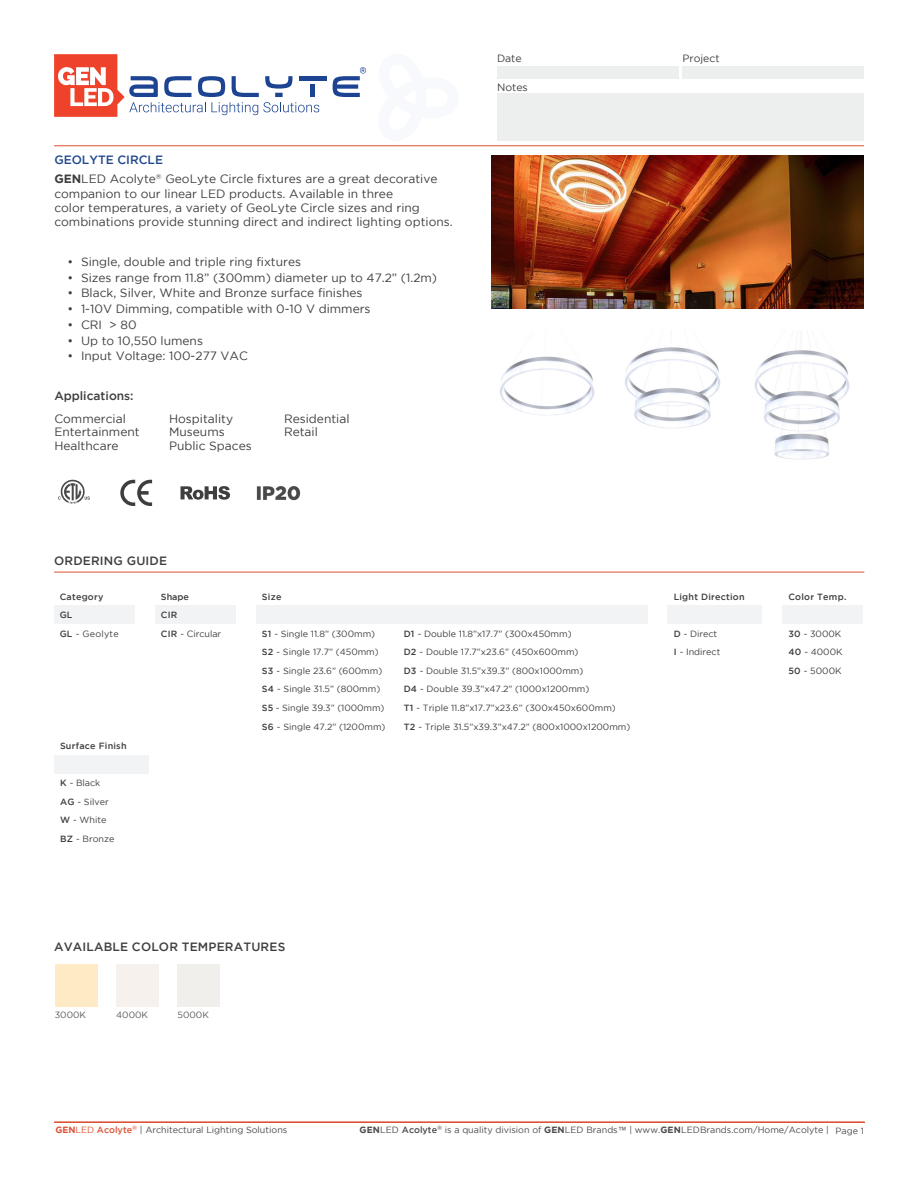
<style>
.page{position:relative;width:918px;height:1188px;background:#fff}
.page>*{position:absolute;margin:0;border:0;box-sizing:border-box;transform-origin:0 0}
.t1{font:12px/14.4px "Gotham";color:#3e3e3f}
.t2{font:500 12px "Gotham";letter-spacing:.015em;color:#3e3e3f}
.t3{font:10.5px "Gotham";color:#3e3e3f}
.t4{font:9px/18.6px "Gotham";color:#3e3e3f}
.t5{font:9px "Gotham";color:#494a4a}
.t6{font:500 9px "Gotham";letter-spacing:.025em;color:#3e3e3f}
.t7{font:9px "Gotham";color:#57585a}
.t8{font:500 9px "Gotham";color:#494a4a}
.t9{font:9px "Gotham";letter-spacing:.025em;color:#3e3e3f}
.t10{font:500 6.15px "Gotham";color:#494a4a}
.s1{font-weight:500;color:#21478e}
.s2{font-weight:700}
.s3{font-weight:500}
.s4{font-weight:700;color:#dc5236}
.s5{color:#dc5236}
.s6{font-weight:500;color:#dc5236}
.s7{font-family:"Gill Sans MT Pro";font-weight:500;color:#57585a}
.s8{font-weight:400}
</style>
<div class="page">
<div style="left:497px;top:66px;width:182px;height:12px;background:#edeeee"></div>
<div style="left:682px;top:66px;width:182px;height:12px;background:#edeeee"></div>
<div style="left:497px;top:93px;width:367px;height:47px;background:#edeeee"></div>
<img style="left:492px;top:155px;width:372px;height:154px">
<hr style="left:54px;top:146px;width:810px;height:1px;background:#dc5235">
<hr style="left:54px;top:572px;width:810px;height:1px;background:#dc5235">
<svg style="left:54px;top:54px;width:265px;height:63px"></svg>
<div style="left:310px;top:85px;width:5px;height:12px;background:#1c4492"></div>
<hr style="left:299px;top:76px;width:27px;height:4px;background:#1c4492">
<svg style="left:333px;top:67px;width:33px;height:30px"></svg>
<div style="left:55px;top:964px;width:42px;height:43px;background:#feebc6"></div>
<div style="left:116px;top:964px;width:43px;height:43px;background:#f6f1ed"></div>
<div style="left:178px;top:964px;width:42px;height:43px;background:#f1efec"></div>
<img style="left:625px;top:347px;width:95px;height:81px">
<img style="left:500px;top:356px;width:95px;height:60px">
<img style="left:755px;top:330px;width:95px;height:130px">
<div style="left:54px;top:755px;width:94px;height:18px;background:#f2f3f4"></div>
<div style="left:54px;top:606px;width:81px;height:18px;background:#f2f3f4"></div>
<div style="left:155px;top:606px;width:81px;height:18px;background:#f2f3f4"></div>
<div style="left:256px;top:606px;width:391px;height:18px;background:#f2f3f4"></div>
<div style="left:668px;top:606px;width:94px;height:18px;background:#f2f3f4"></div>
<div style="left:782px;top:606px;width:81px;height:18px;background:#f2f3f4"></div>
<svg style="left:181px;top:486px;width:49px;height:14px"></svg>
<svg style="left:120px;top:480px;width:32px;height:26px"></svg>
<svg style="left:58px;top:480px;width:32px;height:24px"></svg>
<img style="left:256px;top:486px;width:45px;height:15px">
<hr style="left:54px;top:1122px;width:811px;height:1px;background:#dc5236">
<p class="t1" style="left:54px;top:150px;width:385px;line-height:19px"><span class="s1">GEOLYTE CIRCLE<br></span><span class="s2">GEN</span>LED Acolyte<sup>®</sup> GeoLyte Circle fixtures are a great decorative</p>
<p class="t1" style="left:54px;top:186px;width:400px">companion to our linear LED products. Available in three<br>color temperatures, a variety of GeoLyte Circle sizes and ring combinations provide stunning direct and indirect lighting options.</p>
<p class="t1" style="left:68px;top:254px;width:235px">• Single, double and triple ring fixtures</p>
<p class="t1" style="left:68px;top:270px;width:371px">• Sizes range from 11.8” (300mm) diameter up to 47.2” (1.2m)</p>
<p class="t1" style="left:68px;top:286px;width:297px">• Black, Silver, White and Bronze surface finishes</p>
<p class="t1" style="left:68px;top:302px;width:305px">• 1-10V Dimming, compatible with 0-10 V dimmers</p>
<p class="t1" style="left:68px;top:317px;width:71px">• CRI &gt; 80</p>
<p class="t1" style="left:68px;top:333px;width:137px">• Up to 10,550 lumens</p>
<p class="t1" style="left:68px;top:349px;width:182px">• Input Voltage: 100-277 VAC</p>
<p class="t2" style="left:54px;top:389px;width:81px">Applications:</p>
<p class="t1" style="left:54px;top:411px;width:73px">Commercial</p>
<p class="t1" style="left:169px;top:411px;width:66px">Hospitality</p>
<p class="t1" style="left:284px;top:411px;width:67px">Residential</p>
<p class="t1" style="left:54px;top:425px;width:87px">Entertainment</p>
<p class="t1" style="left:169px;top:425px;width:57px">Museums</p>
<p class="t1" style="left:284px;top:425px;width:35px">Retail</p>
<p class="t1" style="left:54px;top:438px;width:66px">Healthcare</p>
<p class="t1" style="left:169px;top:438px;width:84px">Public Spaces</p>
<p class="t2" style="left:54px;top:554px;width:115px">ORDERING GUIDE</p>
<p class="t3" style="left:497px;top:53px;width:26px">Date</p>
<p class="t3" style="left:497px;top:82px;width:32px">Notes</p>
<p class="t3" style="left:682px;top:53px;width:39px">Project</p>
<p class="t6" style="left:60px;top:591px;width:45px">Category</p>
<p class="t6" style="left:161px;top:591px;width:30px">Shape</p>
<p class="t6" style="left:262px;top:591px;width:21px">Size</p>
<p class="t6" style="left:674px;top:591px;width:72px">Light Direction</p>
<p class="t6" style="left:788px;top:591px;width:59px">Color Temp.</p>
<p class="t6" style="left:60px;top:610px;width:14px">GL</p>
<p class="t6" style="left:161px;top:610px;width:18px">CIR</p>
<p class="t9" style="left:60px;top:629px;width:61px"><span class="s3">GL</span> - Geolyte</p>
<p class="t4" style="left:161px;top:624px;width:62px"><span class="s3">CIR</span> - Circular</p>
<p class="t4" style="left:262px;top:624px;width:115px"><span class="s3">S1</span> - Single 11.8” (300mm)</p>
<p class="t4" style="left:404px;top:624px;width:169px"><span class="s3">D1</span> - Double 11.8”x17.7” (300x450mm)</p>
<p class="t4" style="left:674px;top:624px;width:45px"><span class="s3">D</span> - Direct</p>
<p class="t4" style="left:788px;top:624px;width:54px"><span class="s3">30</span> - 3000K</p>
<p class="t4" style="left:262px;top:643px;width:118px"><span class="s3">S2</span> - Single 17.7” (450mm)</p>
<p class="t4" style="left:404px;top:643px;width:176px"><span class="s3">D2</span> - Double 17.7”x23.6” (450x600mm)</p>
<p class="t4" style="left:674px;top:643px;width:48px"><span class="s3">I</span> - Indirect</p>
<p class="t4" style="left:788px;top:643px;width:56px"><span class="s3">40</span> - 4000K</p>
<p class="t4" style="left:262px;top:661px;width:122px"><span class="s3">S3</span> - Single 23.6” (600mm)</p>
<p class="t4" style="left:404px;top:661px;width:181px"><span class="s3">D3</span> - Double 31.5”x39.3” (800x1000mm)</p>
<p class="t4" style="left:788px;top:661px;width:55px"><span class="s3">50</span> - 5000K</p>
<p class="t4" style="left:262px;top:680px;width:120px"><span class="s3">S4</span> - Single 31.5” (800mm)</p>
<p class="t4" style="left:404px;top:680px;width:187px"><span class="s3">D4</span> - Double 39.3”x47.2” (1000x1200mm)</p>
<p class="t4" style="left:262px;top:698px;width:124px"><span class="s3">S5</span> - Single 39.3” (1000mm)</p>
<p class="t4" style="left:404px;top:698px;width:214px"><span class="s3">T1</span> - Triple 11.8”x17.7”x23.6” (300x450x600mm)</p>
<p class="t4" style="left:262px;top:717px;width:125px"><span class="s3">S6</span> - Single 47.2” (1200mm)</p>
<p class="t4" style="left:404px;top:717px;width:228px"><span class="s3">T2</span> - Triple 31.5”x39.3”x47.2” (800x1000x1200mm)</p>
<p class="t6" style="left:60px;top:741px;width:68px">Surface Finish</p>
<p class="t4" style="left:60px;top:773px;width:56px"><span class="s3">K</span> - Black<br><span class="s3">AG</span> - Silver<br><span class="s3">W</span> - White<br><span class="s3">BZ</span> - Bronze</p>
<p class="t2" style="left:54px;top:940px;width:233px">AVAILABLE COLOR TEMPERATURES</p>
<p class="t7" style="left:55px;top:1010px;width:33px">3000K</p>
<p class="t7" style="left:116px;top:1010px;width:33px">4000K</p>
<p class="t7" style="left:178px;top:1010px;width:33px">5000K</p>
<p class="t5" style="left:55px;top:1125px;width:233px"><span class="s4">GEN</span><span class="s5">LED</span> <span class="s6">Acolyte</span><sup>®</sup> | Architectural Lighting Solutions</p>
<p class="t5" style="left:445px;top:1125px;width:386px">is a quality division of <span class="s2">GEN</span>LED Brands<span class="s7">™</span> | www.<span class="s2">GEN</span>LEDBrands.com/Home/Acolyte |</p>
<p class="t10" style="left:437px;top:1124px;width:7px">®</p>
<p class="t8" style="left:360px;top:1125px;width:79px"><span class="s2">GEN</span><span class="s8">LED</span> Acolyte</p>
<p class="t5" style="left:836px;top:1126px;width:30px">Page 1</p>
</div>
